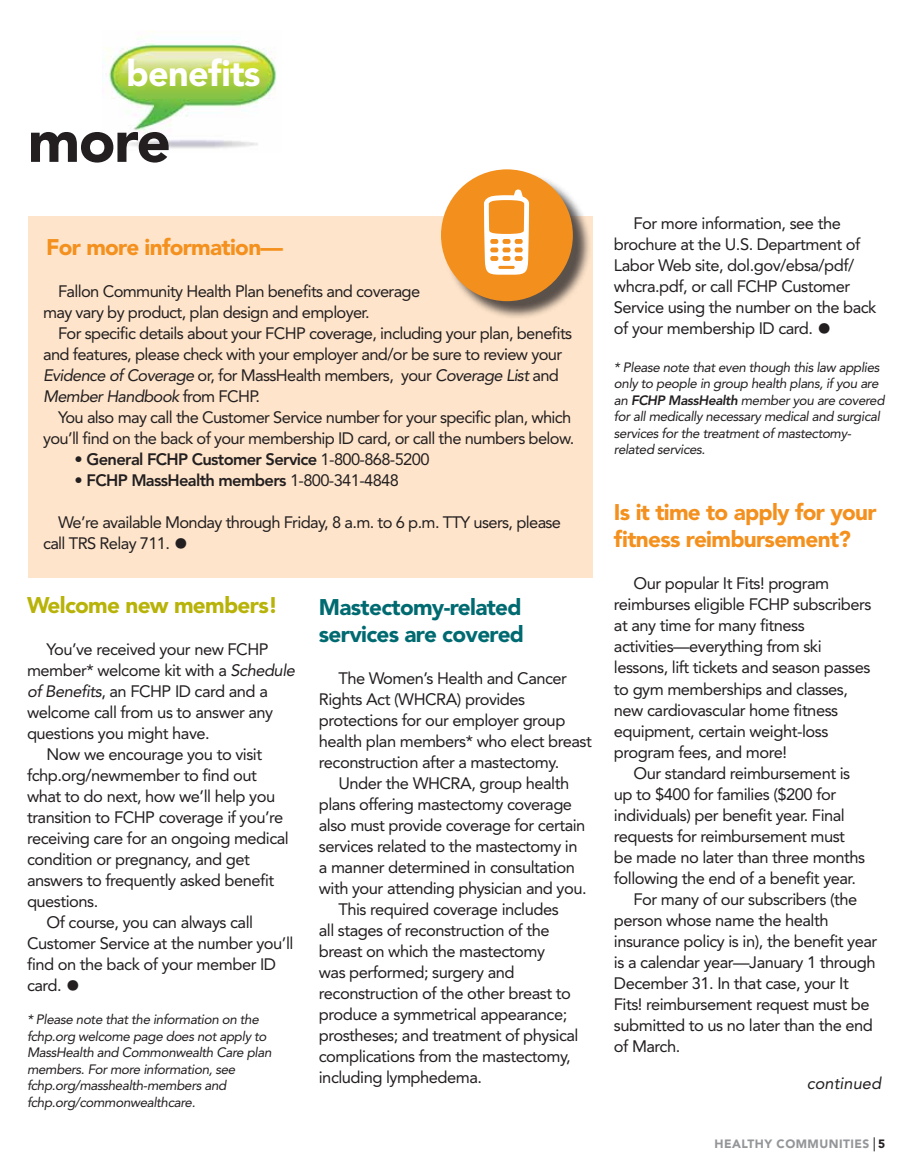
<style>
.page{position:relative;width:912px;height:1175px;background:#fff}
.page>*{position:absolute;margin:0;border:0;box-sizing:border-box;transform-origin:0 0}
.t1{font:900 60px "Avenir";color:#231f20}
.t2{font:900 36px "Avenir";letter-spacing:-.02em;color:#fff}
.t3{font:900 22.5px/27px "Avenir";letter-spacing:-.03em;color:#f4901d}
.t4{font:900 22.5px/27px "Avenir";letter-spacing:-.03em;color:#006a71}
.t5{font:900 22.5px "Avenir";letter-spacing:-.03em;color:#b8b308}
.t6{font:16.5px/21px "Avenir";letter-spacing:-.03em;color:#231f20}
.t7{font:16.5px "Avenir";letter-spacing:-.03em;color:#221e1f}
.t8{font:800 16.5px "Avenir";letter-spacing:-.04em;color:#231f20}
.t9{font:italic 16.5px "Avenir";color:#231f20}
.t10{font:italic 13.5px/16.5px "Avenir";letter-spacing:-.03em;color:#231f20}
.t11{font:900 12px "Avenir";letter-spacing:.04em;color:#939598}
.s1{font-style:italic}
.s2{font-weight:400}
.s3{font-size:30px}
.s4{font-weight:800}
.s5{color:#221e1f}
.s6{color:#231f20}
</style>
<div class="page">
<svg style="left:873px;top:1137px;width:1px;height:14px"></svg>
<img style="left:105px;top:30px;width:171px;height:119px">
<div style="left:28px;top:216px;width:564px;height:362px;background:#fee4ca"></div>
<div style="left:443px;top:172px;width:148px;height:148px;background:#231f20;opacity:.75"></div>
<div style="left:441px;top:169px;width:131px;height:132px;background:#f3901d;border-radius:50%"></div>
<svg style="left:484px;top:189px;width:45px;height:86px"></svg>
<h2 class="t2" style="left:126px;top:51px;width:136px">benefits</h2>
<h1 class="t1" style="left:28px;top:105px;width:144px">more</h1>
<h3 class="t3" style="left:46px;top:233px;width:238px">For more information—</h3>
<p class="t6" style="left:43px;top:281px;width:378px;text-indent:15px">Fallon Community Health Plan benefits and coverage may vary by product, plan design and employer.</p>
<p class="t6" style="left:43px;top:323px;width:530px;text-indent:15px">For specific details about your FCHP coverage, including your plan, benefits and features, please check with your employer and/or be sure to review your <span class="s1">Evidence of Coverage</span> or, for MassHealth members, your <span class="s1">Coverage List</span> and <span class="s1">Member Handbook</span> from FCHP.</p>
<p class="t6" style="left:43px;top:407px;width:532px;text-align:right">You also may call the Customer Service number for your specific plan, which you’ll find on the back of your membership ID card, or call the numbers below.</p>
<p class="t8" style="left:75px;top:449px;width:356px"><span class="s2">•</span> General FCHP Customer Service <span class="s2">1-800-868-5200</span></p>
<p class="t8" style="left:75px;top:470px;width:326px"><span class="s2">•</span> FCHP MassHealth members <span class="s2">1-800-341-4848</span></p>
<p class="t6" style="left:43px;top:512px;width:519px;text-indent:15px">We’re available Monday through Friday, 8 a.m. to 6 p.m. TTY users, please call TRS Relay 711. <span class="s3">•</span></p>
<h3 class="t5" style="left:27px;top:591px;width:252px">Welcome new members!</h3>
<p class="t6" style="left:47px;top:639px;width:223px">You’ve received your new FCHP</p>
<p class="t6" style="left:27px;top:660px;width:269px">member* welcome kit with a <span class="s1">Schedule</span></p>
<p class="t6" style="left:27px;top:681px;width:242px"><span class="s1">of Benefits</span>, an FCHP ID card and a</p>
<p class="t6" style="left:27px;top:702px;width:248px">welcome call from us to answer any</p>
<p class="t6" style="left:27px;top:723px;width:184px">questions you might have.</p>
<p class="t6" style="left:47px;top:744px;width:217px">Now we encourage you to visit</p>
<p class="t6" style="left:27px;top:765px;width:231px">fchp.org/newmember to find out</p>
<p class="t6" style="left:27px;top:786px;width:249px">what to do next, how we’ll help you</p>
<p class="t6" style="left:27px;top:807px;width:258px">transition to FCHP coverage if you’re</p>
<p class="t6" style="left:27px;top:828px;width:263px">receiving care for an ongoing medical</p>
<p class="t6" style="left:27px;top:849px;width:224px">condition or pregnancy, and get</p>
<p class="t6" style="left:27px;top:870px;width:249px">answers to frequently asked benefit</p>
<p class="t6" style="left:27px;top:891px;width:73px">questions.</p>
<p class="t6" style="left:47px;top:912px;width:208px">Of course, you can always call</p>
<p class="t6" style="left:27px;top:933px;width:268px">Customer Service at the number you’ll</p>
<p class="t6" style="left:27px;top:954px;width:250px">find on the back of your member ID</p>
<p class="t6" style="left:27px;top:975px;width:55px">card. <span class="s3">•</span></p>
<p class="t10" style="left:27px;top:1011px;width:246px">* Please note that the information on the fchp.org welcome page does not apply to MassHealth and Commonwealth Care plan members. For more information, see fchp.org/masshealth-members and fchp.org/commonwealthcare.</p>
<h3 class="t4" style="left:319px;top:593px;width:207px">Mastectomy-related services are covered</h3>
<p class="t6" style="left:319px;top:668px;width:274px;text-indent:20px">The Women’s Health and Cancer Rights Act (WHCRA) provides protections for our employer group health plan members* who elect breast reconstruction after a mastectomy.</p>
<p class="t6" style="left:338px;top:773px;width:232px">Under the WHCRA, group health</p>
<p class="t6" style="left:319px;top:794px;width:255px">plans offering mastectomy coverage</p>
<p class="t6" style="left:319px;top:815px;width:268px">also must provide coverage for certain</p>
<p class="t6" style="left:319px;top:836px;width:260px">services related to the mastectomy in</p>
<p class="t6" style="left:319px;top:857px;width:257px">a manner determined in consultation</p>
<p class="t6" style="left:319px;top:878px;width:269px">with your attending physician and you.</p>
<p class="t6" style="left:338px;top:899px;width:222px">This required coverage includes</p>
<p class="t6" style="left:319px;top:920px;width:232px">all stages of reconstruction of the</p>
<p class="t6" style="left:319px;top:941px;width:227px">breast on which the mastectomy</p>
<p class="t6" style="left:319px;top:962px;width:197px">was performed; surgery and</p>
<p class="t6" style="left:319px;top:983px;width:253px">reconstruction of the other breast to</p>
<p class="t6" style="left:319px;top:1004px;width:250px">produce a symmetrical appearance;</p>
<p class="t6" style="left:319px;top:1025px;width:261px">prostheses; and treatment of physical</p>
<p class="t6" style="left:319px;top:1046px;width:253px">complications from the mastectomy,</p>
<p class="t6" style="left:319px;top:1067px;width:165px">including lymphedema.</p>
<p class="t6" style="left:613px;top:213px;width:264px;text-indent:20px">For more information, see the brochure at the U.S. Department of<br>Labor Web site, dol.gov/ebsa/pdf/ whcra.pdf, or call FCHP Customer<br>Service using the number on the back of your membership ID card. <span class="s3">•</span></p>
<p class="t10" style="left:613px;top:359px;width:272px">* Please note that even though this law applies only to people in group health plans, if you are an <span class="s4">FCHP MassHealth</span> member you are covered for all medically necessary medical and surgical services for the treatment of mastectomy&shy;related services.</p>
<h3 class="t3" style="left:613px;top:499px;width:264px">Is it time to apply for your fitness reimbursement?</h3>
<p class="t6" style="left:613px;top:573px;width:259px;text-indent:20px">Our popular It Fits! program reimburses eligible FCHP subscribers at any time for many fitness activities—everything from ski lessons, lift tickets and season passes to gym memberships and classes, new cardiovascular home fitness equipment, certain weight-loss program fees, and more!</p>
<p class="t6" style="left:633px;top:762px;width:218px">Our standard reimbursement is</p>
<p class="t6" style="left:613px;top:783px;width:224px">up to $400 for families ($200 for</p>
<p class="t6" style="left:613px;top:804px;width:232px">individuals) per benefit year. Final</p>
<p class="t6" style="left:613px;top:825px;width:232px">requests for reimbursement must</p>
<p class="t6" style="left:613px;top:846px;width:253px">be made no later than three months</p>
<p class="t6" style="left:613px;top:867px;width:243px">following the end of a benefit year.</p>
<p class="t6" style="left:633px;top:888px;width:225px">For many of our subscribers <span class="s5">(the</span></p>
<p class="t7" style="left:613px;top:910px;width:216px">person whose name the health</p>
<p class="t7" style="left:613px;top:931px;width:265px">insurance policy is in)<span class="s6">,</span> the benefit year</p>
<p class="t7" style="left:613px;top:952px;width:263px">is a calendar year—January 1 through</p>
<p class="t7" style="left:613px;top:973px;width:236px">December 31. In that case, your It</p>
<p class="t7" style="left:613px;top:994px;width:257px">Fits! reimbursement request must be</p>
<p class="t7" style="left:613px;top:1015px;width:260px">submitted to us no later than the end</p>
<p class="t7" style="left:613px;top:1036px;width:68px">of March.</p>
<p class="t9" style="left:806px;top:1074px;width:76px">continued</p>
<p class="t11" style="left:714px;top:1137px;width:172px">HEALTHY COMMUNITIES <span class="s6">5</span></p>
</div>
